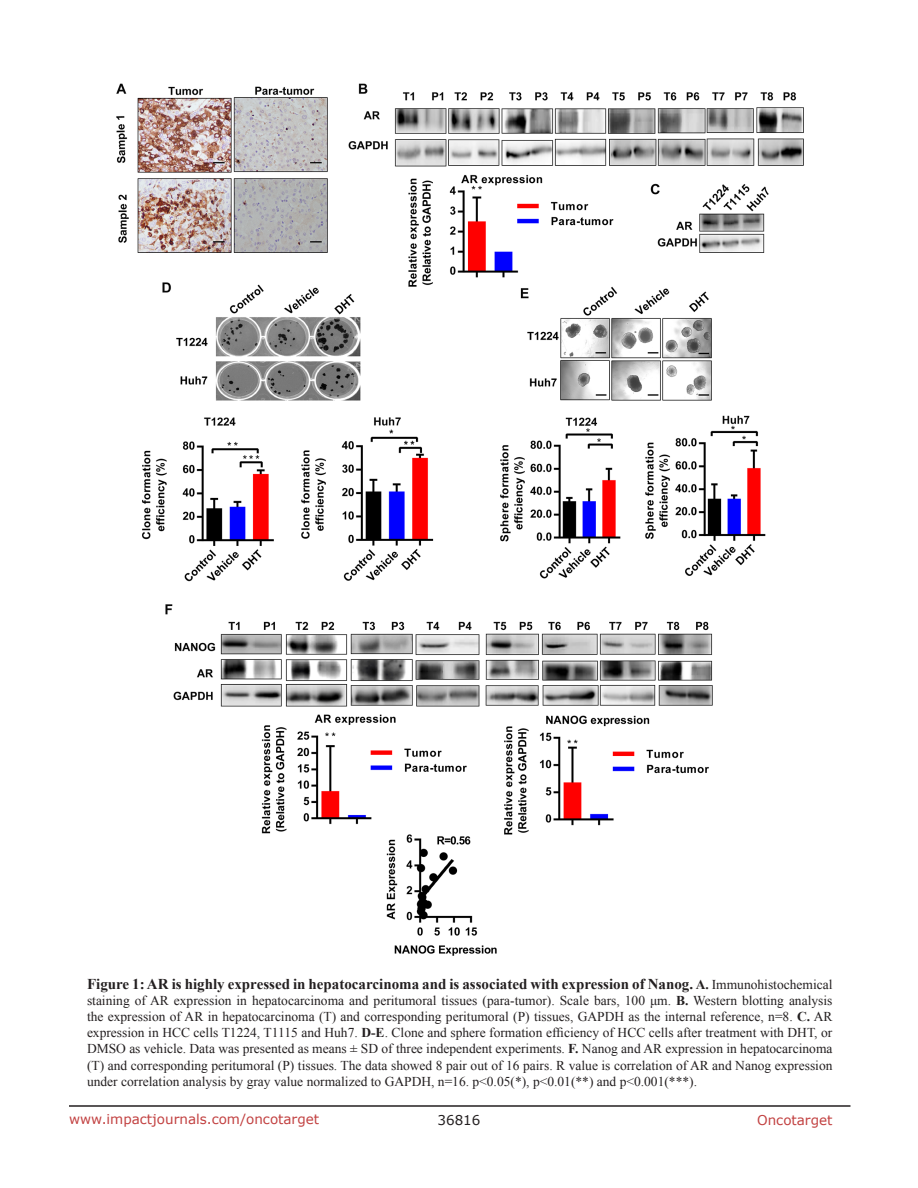
<style>
.page{position:relative;width:918px;height:1188px;background:#fff}
.page>*{position:absolute;margin:0;border:0;box-sizing:border-box;transform-origin:0 0}
.figuretext{font:700 15px "Times New Roman";color:#231f20}
.figuretext-2{font:13.5px/16.2px "Times New Roman";color:#231f20;text-align:justify}
.t1{font:13.5px "Verdana";color:#c24141}
.t2{font:13.5px "Verdana";color:#231f20}
.s1{font-size:13.5px}
.s2{font-weight:400;font-size:13.5px}
.s3{font-weight:700}
</style>
<div class="page">
<hr style="left:69px;top:1105px;width:781px;height:2px;background:#231f20">
<img style="left:116px;top:83px;width:688px;height:873px">
<p class="figuretext" style="left:87px;top:973px;width:747px">Figure 1: AR is highly expressed in hepatocarcinoma and is associated with expression of Nanog. <span class="s1">A.</span> <span class="s2">Immunohistochemical</span></p>
<p class="figuretext-2" style="left:87px;top:992px;width:747px">staining of AR expression in hepatocarcinoma and peritumoral tissues (para-tumor). Scale bars, 100 μm. <span class="s3">B.</span> Western blotting analysis the expression of AR in hepatocarcinoma (T) and corresponding peritumoral (P) tissues, GAPDH as the internal reference, n=8. <span class="s3">C.</span> AR expression in HCC cells T1224, T1115 and Huh7. <span class="s3">D-E</span>. Clone and sphere formation efficiency of HCC cells after treatment with DHT, or DMSO as vehicle. Data was presented as means ± SD of three independent experiments. <span class="s3">F.</span> Nanog and AR expression in hepatocarcinoma (T) and corresponding peritumoral (P) tissues. The data showed 8 pair out of 16 pairs. R value is correlation of AR and Nanog expression under correlation analysis by gray value normalized to GAPDH, n=16. p&lt;0.05(*), p&lt;0.01(**) and p&lt;0.001(***).</p>
<p class="t1" style="left:69px;top:1110px;width:252px">www.impactjournals.com/oncotarget</p>
<p class="t2" style="left:438px;top:1111px;width:44px">36816</p>
<p class="t1" style="left:757px;top:1111px;width:77px">Oncotarget</p>
</div>
